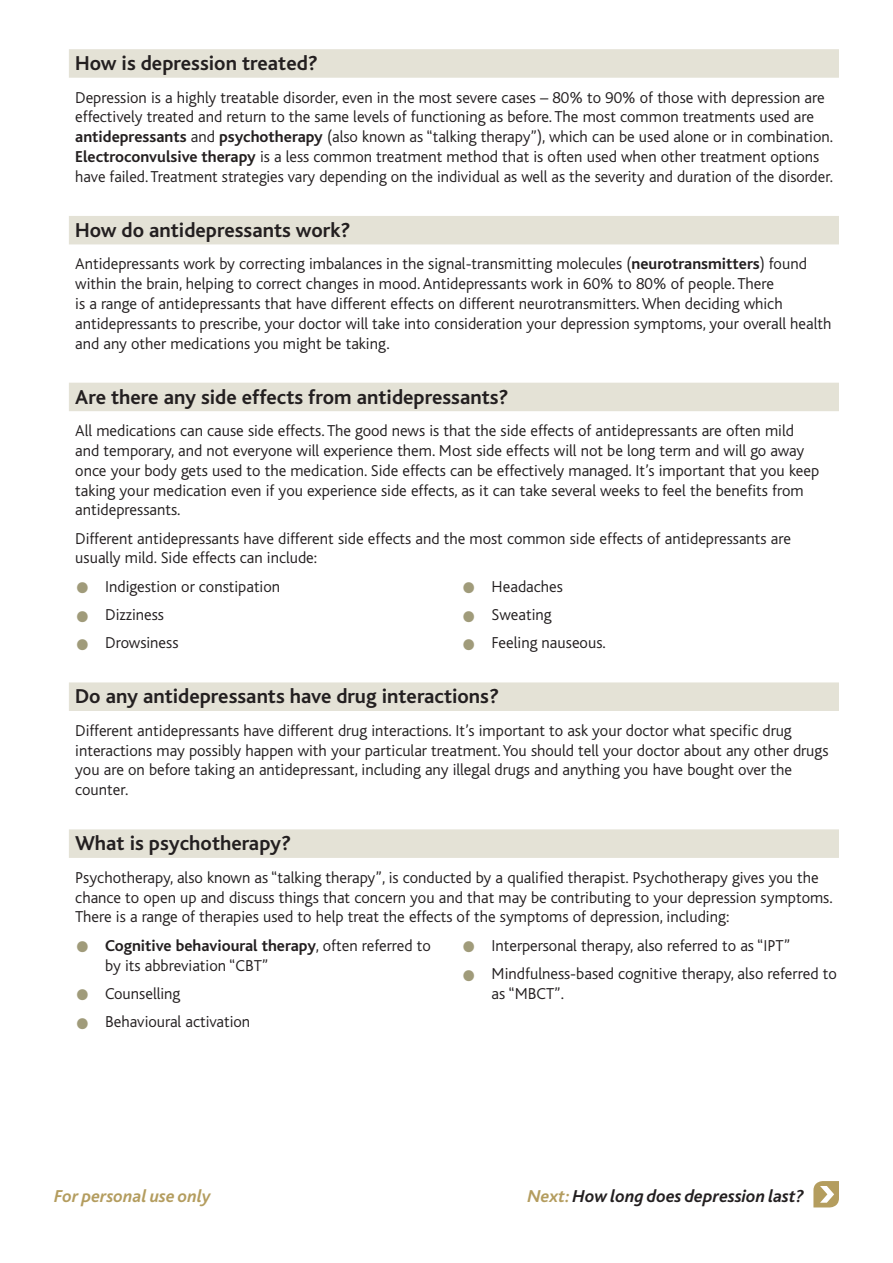
<style>
.page{position:relative;width:893px;height:1263px;background:#fff}
.page>*{position:absolute;margin:0;border:0;box-sizing:border-box;transform-origin:0 0}
.Header_2{font:700 21px "Bliss";color:#231f20}
.t1{font:italic 700 18px "Bliss";color:#231f20}
.t2{font:italic 700 18px "Bliss";color:#b49d5f}
.t3{font:300 16.5px/19.8px "Bliss";color:#231f20}
.s1{font-weight:700}
.s2{font-weight:700;font-size:45px;color:#a09b7a}
.s3{color:#b49d5f}
</style>
<div class="page">
<div style="left:69px;top:49px;width:770px;height:29px;background:#e4e2d6"></div>
<div style="left:69px;top:216px;width:770px;height:28px;background:#e4e2d6"></div>
<div style="left:69px;top:383px;width:770px;height:28px;background:#e4e2d6"></div>
<div style="left:69px;top:682px;width:770px;height:29px;background:#e4e2d6"></div>
<div style="left:69px;top:829px;width:770px;height:29px;background:#e4e2d6"></div>
<svg style="left:813px;top:1181px;width:26px;height:26px"></svg>
<p class="Header_2" style="left:75px;top:52px;width:244px">How is depression treated?</p>
<p class="t3" style="left:75px;top:88px;width:759px">Depression is a highly treatable disorder, even in the most severe cases – 80% to 90% of those with depression are effectively treated and return to the same levels of functioning as before. The most common treatments used are <span class="s1">antidepressants</span> and <span class="s1">psychotherapy</span> (also known as “talking therapy”), which can be used alone or in combination.<br><span class="s1">Electroconvulsive therapy</span> is a less common treatment method that is often used when other treatment options have failed. Treatment strategies vary depending on the individual as well as the severity and duration of the disorder.</p>
<p class="Header_2" style="left:75px;top:219px;width:277px">How do antidepressants work?</p>
<p class="t3" style="left:75px;top:254px;width:758px">Antidepressants work by correcting imbalances in the signal-transmitting molecules (<span class="s1">neurotransmitters</span>) found within the brain, helping to correct changes in mood. Antidepressants work in 60% to 80% of people. There<br>is a range of antidepressants that have different effects on different neurotransmitters. When deciding which antidepressants to prescribe, your doctor will take into consideration your depression symptoms, your overall health and any other medications you might be taking.</p>
<p class="Header_2" style="left:75px;top:386px;width:435px">Are there any side effects from antidepressants?</p>
<p class="t3" style="left:75px;top:421px;width:745px">All medications can cause side effects. The good news is that the side effects of antidepressants are often mild and temporary, and not everyone will experience them. Most side effects will not be long term and will go away once your body gets used to the medication. Side effects can be effectively managed. It’s important that you keep taking your medication even if you experience side effects, as it can take several weeks to feel the benefits from antidepressants.</p>
<p class="t3" style="left:75px;top:529px;width:717px">Different antidepressants have different side effects and the most common side effects of antidepressants are usually mild. Side effects can include:</p>
<p class="t3" style="left:75px;top:577px;width:206px"><span class="s2">•</span> Indigestion or constipation</p>
<p class="t3" style="left:75px;top:605px;width:90px"><span class="s2">•</span> Dizziness</p>
<p class="t3" style="left:75px;top:633px;width:105px"><span class="s2">•</span> Drowsiness</p>
<p class="t3" style="left:462px;top:577px;width:103px"><span class="s2">•</span> Headaches</p>
<p class="t3" style="left:462px;top:605px;width:91px"><span class="s2">•</span> Sweating</p>
<p class="t3" style="left:462px;top:633px;width:146px"><span class="s2">•</span> Feeling nauseous.</p>
<p class="Header_2" style="left:75px;top:685px;width:425px">Do any antidepressants have drug interactions?</p>
<p class="t3" style="left:75px;top:721px;width:755px">Different antidepressants have different drug interactions. It’s important to ask your doctor what specific drug interactions may possibly happen with your particular treatment. You should tell your doctor about any other drugs you are on before taking an antidepressant, including any illegal drugs and anything you have bought over the counter.</p>
<p class="Header_2" style="left:75px;top:832px;width:217px">What is psychotherapy?</p>
<p class="t3" style="left:75px;top:868px;width:759px">Psychotherapy, also known as “talking therapy”, is conducted by a qualified therapist. Psychotherapy gives you the chance to open up and discuss things that concern you and that may be contributing to your depression symptoms.<br>There is a range of therapies used to help treat the effects of the symptoms of depression, including:</p>
<p class="t3" style="left:105px;top:936px;width:327px;text-indent:-30px"><span class="s2">•</span> <span class="s1">Cognitive behavioural therapy</span>, often referred to by its abbreviation “CBT”</p>
<p class="t3" style="left:75px;top:984px;width:107px"><span class="s2">•</span> Counselling</p>
<p class="t3" style="left:75px;top:1012px;width:176px"><span class="s2">•</span> Behavioural activation</p>
<p class="t3" style="left:462px;top:936px;width:330px"><span class="s2">•</span> Interpersonal therapy, also referred to as “IPT”</p>
<p class="t3" style="left:492px;top:964px;width:347px;text-indent:-30px"><span class="s2">•</span> Mindfulness-based cognitive therapy, also referred to as “MBCT”.</p>
<p class="t2" style="left:54px;top:1186px;width:158px">For personal use only</p>
<p class="t1" style="left:528px;top:1186px;width:278px"><span class="s3">Next:</span>How long does depression last?</p>
</div>
